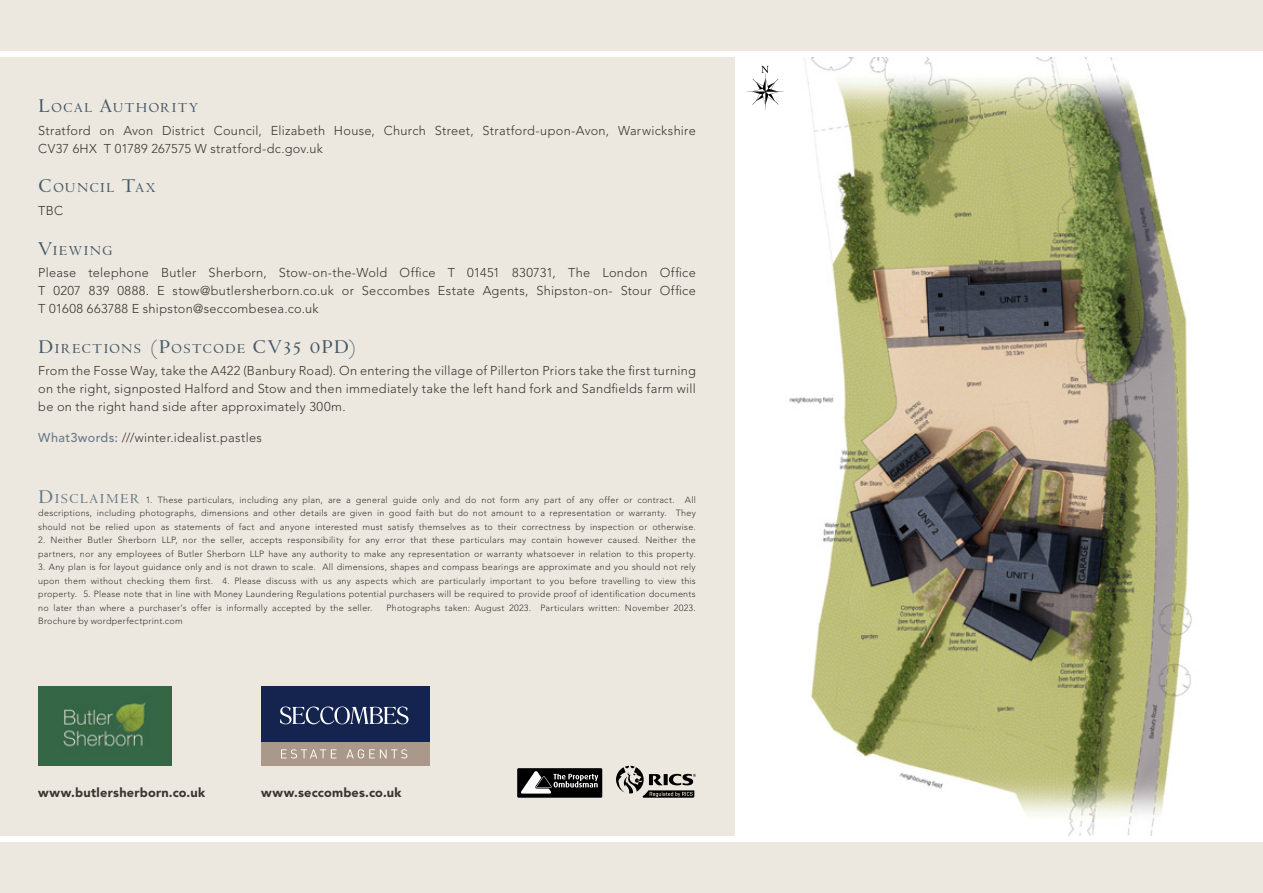
<style>
.page{position:relative;width:1263px;height:893px;background:#fff}
.page>*{position:absolute;margin:0;border:0;box-sizing:border-box;transform-origin:0 0}
.t1{font:14.7px "Venetian 301 Dm BT Regular";letter-spacing:.085em;color:#475a68}
.t2{font:14.7px "Venetian 301 Dm BT Regular";letter-spacing:.065em;color:#475a68}
.t3{font:300 12.75px/18px "Avenir LT Std";letter-spacing:.025em;color:#3a3531;text-align:justify}
.t4{font:900 12.75px "Avenir LT Std";letter-spacing:.02em;color:#3a3531}
.t5{font:300 9px/13.5px "Avenir LT Std";letter-spacing:.025em;color:#3a3531;text-align:justify}
.s1{font-size:21px}
.s2{font-weight:500;color:#687a89}
.s3{font-family:"Venetian 301 Dm BT Regular";font-weight:400;font-size:21px;color:#687a89}
.s4{font-family:"Venetian 301 Dm BT Regular";font-weight:400;font-size:14.7px;color:#687a89}
</style>
<div class="page">
<div style="left:0;top:0;width:1263px;height:51px;background:#ede8df"></div>
<div style="left:0;top:842px;width:1263px;height:51px;background:#ede8df"></div>
<div style="left:0;top:57px;width:734px;height:779px;background:#ede8df"></div>
<div style="left:517px;top:768px;width:85px;height:30px;background:#000"></div>
<svg style="left:521px;top:771px;width:77px;height:23px"></svg>
<svg style="left:616px;top:766px;width:80px;height:32px"></svg>
<img style="left:38px;top:687px;width:133px;height:79px">
<div style="left:261px;top:687px;width:168px;height:55px;background:#14244f"></div>
<div style="left:261px;top:742px;width:168px;height:24px;background:#aa998a"></div>
<svg style="left:280px;top:706px;width:129px;height:18px"></svg>
<svg style="left:281px;top:749px;width:55px;height:9px"></svg>
<svg style="left:346px;top:749px;width:61px;height:9px"></svg>
<img style="left:789px;top:57px;width:403px;height:779px">
<svg style="left:747px;top:66px;width:36px;height:44px"></svg>
<h1 class="t1" style="left:38px;top:99px;width:162px"><span class="s1">L</span>OCAL <span class="s1">A</span>UTHORITY</h1>
<h2 class="t3" style="left:38px;top:121px;width:659px">Stratford on Avon District Council, Elizabeth House, Church Street, Stratford-upon-Avon, Warwickshire<br>CV37 6HX T 01789 267575 W stratford-dc.gov.uk</h2>
<h1 class="t1" style="left:38px;top:179px;width:119px"><span class="s1">C</span>OUNCIL <span class="s1">T</span>AX</h1>
<h2 class="t3" style="left:38px;top:201px;width:26px">TBC</h2>
<h1 class="t1" style="left:38px;top:241px;width:74px"><span class="s1">V</span>IEWING</h1>
<p class="t3" style="left:38px;top:263px;width:659px">Please telephone Butler Sherborn, Stow-on-the-Wold Office T 01451 830731, The London Office T 0207 839 0888. E stow@butlersherborn.co.uk or Seccombes Estate Agents, Shipston-on- Stour Office T 01608 663788 E shipston@seccombesea.co.uk</p>
<h1 class="t2" style="left:38px;top:339px;width:321px"><span class="s1">D</span>IRECTIONS <span class="s1">(P</span>OSTCODE <span class="s1">CV35 0PD)</span></h1>
<p class="t3" style="left:38px;top:361px;width:659px">From the Fosse Way, take the A422 (Banbury Road). On entering the village of Pillerton Priors take the first turning on the right, signposted Halford and Stow and then immediately take the left hand fork and Sandfields farm will be on the right hand side after approximately 300m.</p>
<h2 class="t3" style="left:38px;top:428px;width:225px"><span class="s2">What3words:</span> ///winter.idealist.pastles</h2>
<p class="t5" style="left:38px;top:493px;width:659px"><span class="s3">D</span><span class="s4">ISCLAIMER</span> 1. These particulars, including any plan, are a general guide only and do not form any part of any offer or contract. All descriptions, including photographs, dimensions and other details are given in good faith but do not amount to a representation or warranty. They should not be relied upon as statements of fact and anyone interested must satisfy themselves as to their correctness by inspection or otherwise.</p>
<p class="t5" style="left:38px;top:534px;width:659px">2. Neither Butler Sherborn LLP, nor the seller, accepts responsibility for any error that these particulars may contain however caused. Neither the partners, nor any employees of Butler Sherborn LLP have any authority to make any representation or warranty whatsoever in relation to this property.</p>
<p class="t5" style="left:38px;top:561px;width:659px">3. Any plan is for layout guidance only and is not drawn to scale. All dimensions, shapes and compass bearings are approximate and you should not rely upon them without checking them first. 4. Please discuss with us any aspects which are particularly important to you before travelling to view this property. 5. Please note that in line with Money Laundering Regulations potential purchasers will be required to provide proof of identification documents no later than where a purchaser’s offer is informally accepted by the seller.</p>
<p class="t5" style="left:386px;top:601px;width:311px">Photographs taken: August 2023. Particulars written: November 2023.</p>
<p class="t5" style="left:38px;top:615px;width:146px">Brochure by wordperfectprint.com</p>
<h2 class="t4" style="left:38px;top:785px;width:168px">www.butlersherborn.co.uk</h2>
<h2 class="t4" style="left:261px;top:785px;width:142px">www.seccombes.co.uk</h2>
</div>
